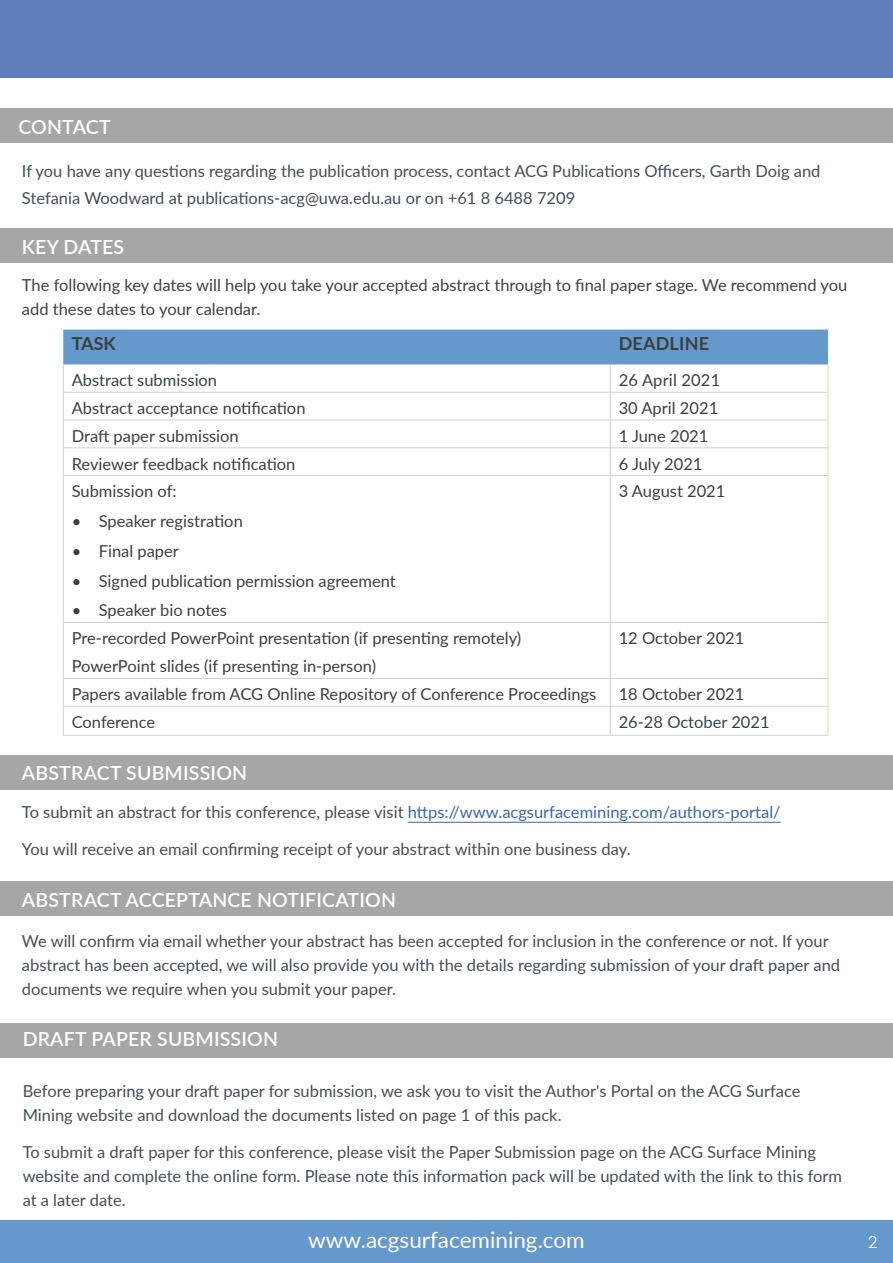
<style>
.page{position:relative;width:893px;height:1263px;background:#fff}
.page>*{position:absolute;margin:0;border:0;box-sizing:border-box;transform-origin:0 0}
.t1{font:22.5px "Lato";color:#fff}
.t2{font:600 19.5px "Lato";letter-spacing:.01em;color:#fff}
.t3{font:700 18px "Lato";letter-spacing:.01em;color:#3b403f}
.t4{font:16.5px/24px "Lato";color:#434e56}
.t5{font:16.5px/28.2px "Lato";color:#3b403f}
.t6{font:16.5px/24px "Lato";color:#414042}
.t7{font:16.5px "Lato";color:#3a68a5}
.t8{font:16.5px "Lato";color:#34434b}
.t9{font:16.5px "Century Gothic";color:#fff}
.s1{color:#434e56}
</style>
<div class="page">
<div style="left:0;top:0;width:893px;height:78px;background:#5e7ebc"></div>
<div style="left:0;top:882px;width:893px;height:34px;background:#a6a6a7"></div>
<div style="left:0;top:755px;width:893px;height:34px;background:#a6a6a7"></div>
<div style="left:0;top:228px;width:893px;height:35px;background:#a6a6a7"></div>
<hr style="left:408px;top:822px;width:373px;height:1px;background:#3a68a5">
<hr style="left:63px;top:476px;width:1px;height:146px;background:#cfd1d2">
<hr style="left:63px;top:622px;width:547px;height:1px;background:#cfd1d2">
<hr style="left:63px;top:623px;width:1px;height:55px;background:#cfd1d2">
<hr style="left:63px;top:678px;width:547px;height:1px;background:#cfd1d2">
<hr style="left:63px;top:706px;width:547px;height:1px;background:#cfd1d2">
<svg style="left:63px;top:679px;width:1px;height:56px"></svg>
<hr style="left:63px;top:735px;width:547px;height:1px;background:#cfd1d2">
<hr style="left:828px;top:476px;width:1px;height:146px;background:#edd0be">
<hr style="left:828px;top:622px;width:1px;height:56px;background:#edd0be">
<svg style="left:828px;top:678px;width:1px;height:57px"></svg>
<svg style="left:63px;top:330px;width:766px;height:146px"></svg>
<hr style="left:610px;top:475px;width:218px;height:1px;background:#cfd1d2">
<hr style="left:610px;top:476px;width:1px;height:146px;background:#cfd1d2">
<hr style="left:610px;top:622px;width:218px;height:1px;background:#cfd1d2">
<hr style="left:610px;top:623px;width:1px;height:55px;background:#cfd1d2">
<hr style="left:610px;top:678px;width:218px;height:1px;background:#cfd1d2">
<hr style="left:610px;top:706px;width:218px;height:1px;background:#cfd1d2">
<svg style="left:610px;top:679px;width:1px;height:56px"></svg>
<hr style="left:610px;top:735px;width:218px;height:1px;background:#cfd1d2">
<div style="left:0;top:109px;width:893px;height:34px;background:#a6a6a7"></div>
<div style="left:0;top:1220px;width:893px;height:43px;background:#6598cb"></div>
<div style="left:0;top:1023px;width:893px;height:34px;background:#a6a6a7"></div>
<p class="t2" style="left:18px;top:113px;width:94px">CONTACT</p>
<p class="t4" style="left:22px;top:157px;width:800px;line-height:27px">If you have any questions regarding the publication process, contact ACG Publications Officers, Garth Doig and<br>Stefania Woodward at publications-acg@uwa.edu.au or on +61 8 6488 7209</p>
<p class="t2" style="left:22px;top:233px;width:104px">KEY DATES</p>
<p class="t6" style="left:22px;top:272px;width:827px">The following key dates will help you take your accepted abstract through to final paper stage. We recommend you add these dates to your calendar.</p>
<p class="t3" style="left:72px;top:330px;width:46px">TASK</p>
<p class="t3" style="left:619px;top:330px;width:92px">DEADLINE</p>
<p class="t8" style="left:72px;top:368px;width:147px">Abstract submission</p>
<p class="t5" style="left:619px;top:365px;width:103px">26 April 2021</p>
<p class="t5" style="left:72px;top:393px;width:235px">Abstract acceptance notification</p>
<p class="t5" style="left:619px;top:393px;width:101px">30 April 2021</p>
<p class="t5" style="left:72px;top:421px;width:169px">Draft paper submission</p>
<p class="t5" style="left:619px;top:421px;width:91px">1 June 2021</p>
<p class="t5" style="left:72px;top:449px;width:225px">Reviewer feedback notification</p>
<p class="t5" style="left:619px;top:449px;width:85px">6 July 2021</p>
<p class="t5" style="left:72px;top:477px;width:106px">Submission of:</p>
<p class="t5" style="left:72px;top:506px;width:173px">• Speaker registration</p>
<p class="t5" style="left:72px;top:536px;width:109px">• Final paper</p>
<p class="t5" style="left:72px;top:566px;width:325px">• Signed publication permission agreement</p>
<p class="t5" style="left:72px;top:596px;width:157px">• Speaker bio notes</p>
<p class="t5" style="left:619px;top:477px;width:108px">3 August 2021</p>
<p class="t5" style="left:72px;top:623px;width:451px">Pre-recorded PowerPoint presentation (if presenting remotely)<br>PowerPoint slides (if presenting in-person)</p>
<p class="t5" style="left:619px;top:623px;width:127px">12 October 2021</p>
<p class="t5" style="left:72px;top:679px;width:526px">Papers available from ACG Online Repository of Conference Proceedings</p>
<p class="t5" style="left:619px;top:679px;width:127px">18 October 2021</p>
<p class="t5" style="left:72px;top:707px;width:85px">Conference</p>
<p class="t8" style="left:619px;top:710px;width:152px">26-28 October 2021</p>
<p class="t2" style="left:22px;top:759px;width:227px">ABSTRACT SUBMISSION</p>
<p class="t7" style="left:22px;top:801px;width:760px"><span class="s1">To submit an abstract for this conference, please visit</span> https://www.acgsurfacemining.com/authors-portal/</p>
<p class="t4" style="left:22px;top:836px;width:610px">You will receive an email confirming receipt of your abstract within one business day.</p>
<p class="t2" style="left:22px;top:886px;width:376px">ABSTRACT ACCEPTANCE NOTIFICATION</p>
<p class="t4" style="left:22px;top:928px;width:820px">We will confirm via email whether your abstract has been accepted for inclusion in the conference or not. If your abstract has been accepted, we will also provide you with the details regarding submission of your draft paper and documents we require when you submit your paper.</p>
<p class="t2" style="left:23px;top:1025px;width:257px">DRAFT PAPER SUBMISSION</p>
<p class="t4" style="left:23px;top:1079px;width:779px">Before preparing your draft paper for submission, we ask you to visit the Author's Portal on the ACG Surface<br>Mining website and download the documents listed on page 1 of this pack.</p>
<p class="t4" style="left:23px;top:1139px;width:821px">To submit a draft paper for this conference, please visit the Paper Submission page on the ACG Surface Mining website and complete the online form. Please note this information pack will be updated with the link to this form at a later date.</p>
<h1 class="t1" style="left:308px;top:1223px;width:278px">www.acgsurfacemining.com</h1>
<p class="t9" style="left:868px;top:1231px;width:11px">2</p>
</div>
